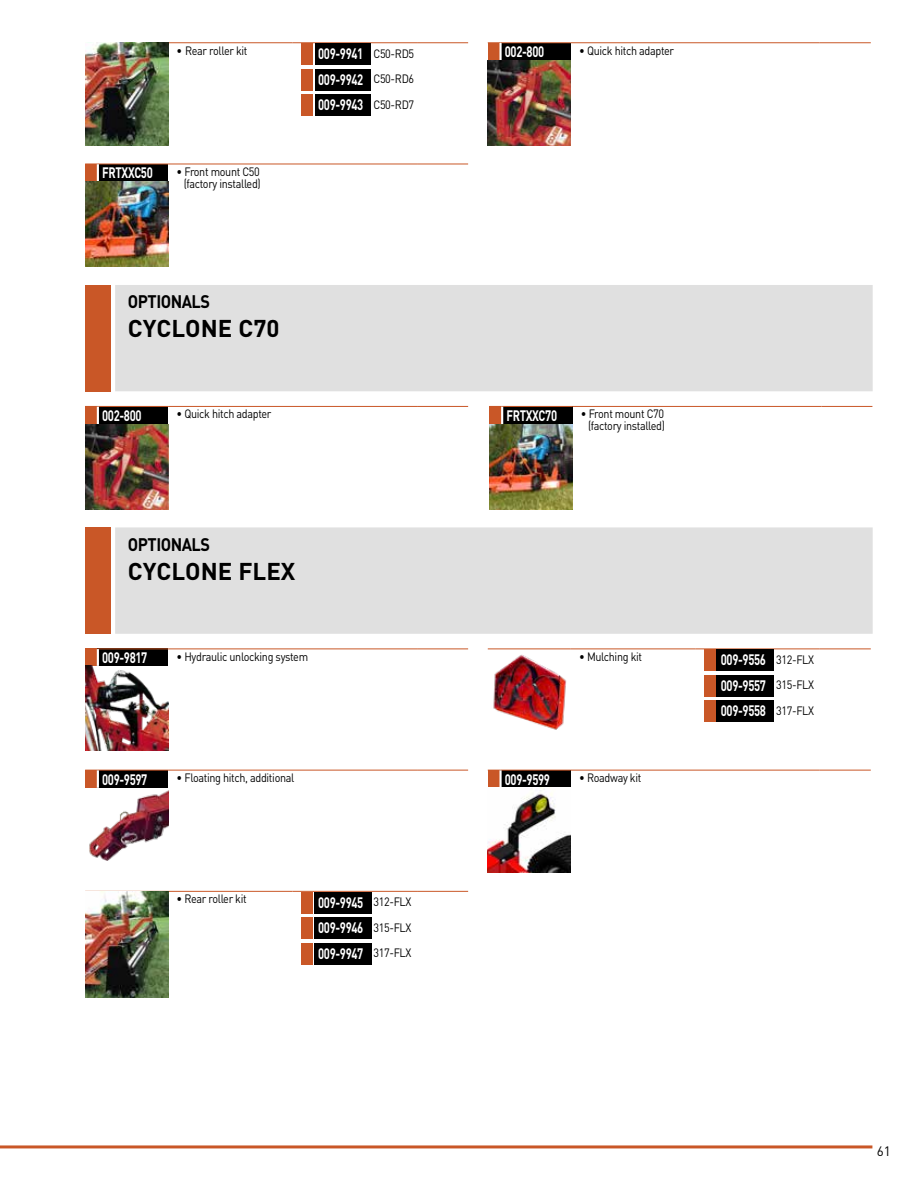
<style>
.page{position:relative;width:915px;height:1191px;background:#fff}
.page>*{position:absolute;margin:0;border:0;box-sizing:border-box;transform-origin:0 0}
.t1{font:700 24px "DIN";color:#000}
.t2{font:700 18px "DIN";letter-spacing:-.03em;color:#000;scale:.9 1}
.t3{font:700 15px/25.5px "DIN";letter-spacing:-.03em;color:#fff;text-align:justify;scale:.75 1}
.t4{font:13.5px "DIN";color:#000}
.t5{font:12px/12px "DIN";letter-spacing:-.03em;color:#000;text-align:center;scale:.9 1}
.s1{font-weight:400;font-size:12px;color:#000}
</style>
<div class="page">
<hr style="left:85px;top:42px;width:83px;height:1px;background:#c95727">
<hr style="left:168px;top:42px;width:124px;height:1px;background:#c95727">
<hr style="left:292px;top:42px;width:125px;height:1px;background:#c95727">
<hr style="left:417px;top:42px;width:51px;height:1px;background:#c95727">
<img style="left:85px;top:43px;width:83px;height:102px">
<div style="left:301px;top:43px;width:11px;height:22px;background:#c95727"></div>
<div style="left:301px;top:69px;width:11px;height:21px;background:#c95727"></div>
<div style="left:301px;top:94px;width:11px;height:22px;background:#c95727"></div>
<div style="left:315px;top:43px;width:55px;height:22px;background:#000"></div>
<div style="left:315px;top:69px;width:55px;height:21px;background:#000"></div>
<div style="left:315px;top:94px;width:55px;height:22px;background:#000"></div>
<div style="left:500px;top:43px;width:70px;height:17px;background:#000"></div>
<hr style="left:500px;top:42px;width:70px;height:1px;background:#c95727">
<hr style="left:570px;top:42px;width:249px;height:1px;background:#c95727">
<hr style="left:819px;top:42px;width:51px;height:1px;background:#c95727">
<svg style="left:487px;top:42px;width:14px;height:18px"></svg>
<img style="left:487px;top:60px;width:83px;height:85px">
<div style="left:85px;top:527px;width:26px;height:107px;background:#c95727"></div>
<div style="left:115px;top:527px;width:757px;height:107px;background:#e0e0e0"></div>
<div style="left:85px;top:285px;width:26px;height:106px;background:#c95727"></div>
<div style="left:115px;top:285px;width:757px;height:106px;background:#e0e0e0"></div>
<div style="left:98px;top:770px;width:70px;height:18px;background:#000"></div>
<hr style="left:98px;top:770px;width:70px;height:1px;background:#c95727">
<hr style="left:168px;top:770px;width:249px;height:1px;background:#c95727">
<hr style="left:417px;top:770px;width:51px;height:1px;background:#c95727">
<svg style="left:85px;top:770px;width:14px;height:18px"></svg>
<img style="left:89px;top:790px;width:79px;height:71px">
<div style="left:500px;top:770px;width:70px;height:18px;background:#000"></div>
<hr style="left:500px;top:770px;width:70px;height:1px;background:#c95727">
<hr style="left:570px;top:770px;width:249px;height:1px;background:#c95727">
<hr style="left:819px;top:770px;width:51px;height:1px;background:#c95727">
<svg style="left:487px;top:770px;width:14px;height:18px"></svg>
<img style="left:487px;top:790px;width:83px;height:83px">
<div style="left:98px;top:164px;width:70px;height:18px;background:#000"></div>
<hr style="left:98px;top:164px;width:70px;height:1px;background:#c95727">
<hr style="left:168px;top:164px;width:249px;height:1px;background:#c95727">
<hr style="left:417px;top:164px;width:51px;height:1px;background:#c95727">
<svg style="left:85px;top:164px;width:14px;height:18px"></svg>
<img style="left:85px;top:182px;width:83px;height:85px">
<div style="left:98px;top:649px;width:70px;height:17px;background:#000"></div>
<hr style="left:98px;top:648px;width:70px;height:1px;background:#c95727">
<hr style="left:168px;top:648px;width:249px;height:1px;background:#c95727">
<hr style="left:417px;top:648px;width:51px;height:1px;background:#c95727">
<svg style="left:85px;top:648px;width:14px;height:18px"></svg>
<img style="left:85px;top:666px;width:83px;height:85px">
<hr style="left:487px;top:648px;width:83px;height:1px;background:#c95727">
<hr style="left:570px;top:648px;width:125px;height:1px;background:#c95727">
<hr style="left:695px;top:648px;width:124px;height:1px;background:#c95727">
<hr style="left:819px;top:648px;width:51px;height:1px;background:#c95727">
<img style="left:493px;top:654px;width:74px;height:76px">
<div style="left:703px;top:649px;width:12px;height:22px;background:#c95727"></div>
<div style="left:703px;top:675px;width:12px;height:21px;background:#c95727"></div>
<div style="left:703px;top:700px;width:12px;height:22px;background:#c95727"></div>
<div style="left:716px;top:649px;width:57px;height:22px;background:#000"></div>
<div style="left:716px;top:675px;width:57px;height:21px;background:#000"></div>
<div style="left:716px;top:700px;width:57px;height:22px;background:#000"></div>
<div style="left:98px;top:406px;width:70px;height:18px;background:#000"></div>
<hr style="left:98px;top:406px;width:70px;height:1px;background:#c95727">
<hr style="left:168px;top:406px;width:249px;height:1px;background:#c95727">
<hr style="left:417px;top:406px;width:51px;height:1px;background:#c95727">
<svg style="left:85px;top:406px;width:14px;height:18px"></svg>
<img style="left:85px;top:424px;width:83px;height:85px">
<div style="left:502px;top:406px;width:70px;height:18px;background:#000"></div>
<hr style="left:502px;top:406px;width:70px;height:1px;background:#c95727">
<hr style="left:572px;top:406px;width:249px;height:1px;background:#c95727">
<hr style="left:821px;top:406px;width:51px;height:1px;background:#c95727">
<svg style="left:489px;top:406px;width:14px;height:18px"></svg>
<img style="left:489px;top:424px;width:83px;height:85px">
<hr style="left:168px;top:891px;width:124px;height:1px;background:#c95727">
<hr style="left:292px;top:891px;width:125px;height:1px;background:#c95727">
<hr style="left:417px;top:891px;width:51px;height:1px;background:#c95727">
<img style="left:85px;top:891px;width:83px;height:106px">
<div style="left:301px;top:892px;width:11px;height:21px;background:#c95727"></div>
<div style="left:301px;top:917px;width:11px;height:21px;background:#c95727"></div>
<div style="left:301px;top:943px;width:11px;height:21px;background:#c95727"></div>
<div style="left:314px;top:892px;width:57px;height:21px;background:#000"></div>
<div style="left:314px;top:917px;width:57px;height:21px;background:#000"></div>
<div style="left:314px;top:943px;width:57px;height:21px;background:#000"></div>
<hr style="left:0;top:1145px;width:872px;height:3px;background:#c95727">
<p class="t5" style="left:176px;top:44px;width:80px">• Rear roller kit</p>
<p class="t3" style="left:318px;top:40px;width:130px">009-9941 <span class="s1">C50-RD5<br></span>009-9942 <span class="s1">C50-RD6<br></span>009-9943 <span class="s1">C50-RD7</span></p>
<p class="t3" style="left:504px;top:38px;width:54px">002-800</p>
<p class="t5" style="left:579px;top:44px;width:107px">• Quick hitch adapter</p>
<p class="t3" style="left:102px;top:160px;width:69px">FRTXXC50</p>
<p class="t5" style="left:176px;top:165px;width:95px">• Front mount C50 (factory installed)</p>
<h2 class="t2" style="left:128px;top:290px;width:93px">OPTIONALS</h2>
<h1 class="t1" style="left:128px;top:313px;width:153px">CYCLONE C70</h1>
<p class="t3" style="left:102px;top:402px;width:54px">002-800</p>
<p class="t5" style="left:176px;top:408px;width:107px">• Quick hitch adapter</p>
<p class="t3" style="left:506px;top:402px;width:69px">FRTXXC70</p>
<p class="t5" style="left:580px;top:408px;width:95px">• Front mount C70 (factory installed)</p>
<h2 class="t2" style="left:128px;top:532px;width:93px">OPTIONALS</h2>
<h1 class="t1" style="left:128px;top:555px;width:169px">CYCLONE FLEX</h1>
<p class="t3" style="left:102px;top:644px;width:62px">009-9817</p>
<p class="t5" style="left:176px;top:650px;width:148px">• Hydraulic unlocking system</p>
<p class="t5" style="left:579px;top:650px;width:71px">• Mulching kit</p>
<p class="t3" style="left:720px;top:646px;width:126px">009-9556 <span class="s1">312-FLX </span>009-9557 <span class="s1">315-FLX </span>009-9558 <span class="s1">317-FLX</span></p>
<p class="t3" style="left:102px;top:765px;width:62px">009-9597</p>
<p class="t5" style="left:176px;top:771px;width:132px">• Floating hitch, additional</p>
<p class="t3" style="left:504px;top:765px;width:62px">009-9599</p>
<p class="t5" style="left:579px;top:771px;width:70px">• Roadway kit</p>
<p class="t5" style="left:176px;top:892px;width:79px">• Rear roller kit</p>
<p class="t3" style="left:318px;top:888px;width:126px">009-9945 <span class="s1">312-FLX </span>009-9946 <span class="s1">315-FLX </span>009-9947 <span class="s1">317-FLX</span></p>
<p class="t4" style="left:876px;top:1143px;width:16px">61</p>
</div>
